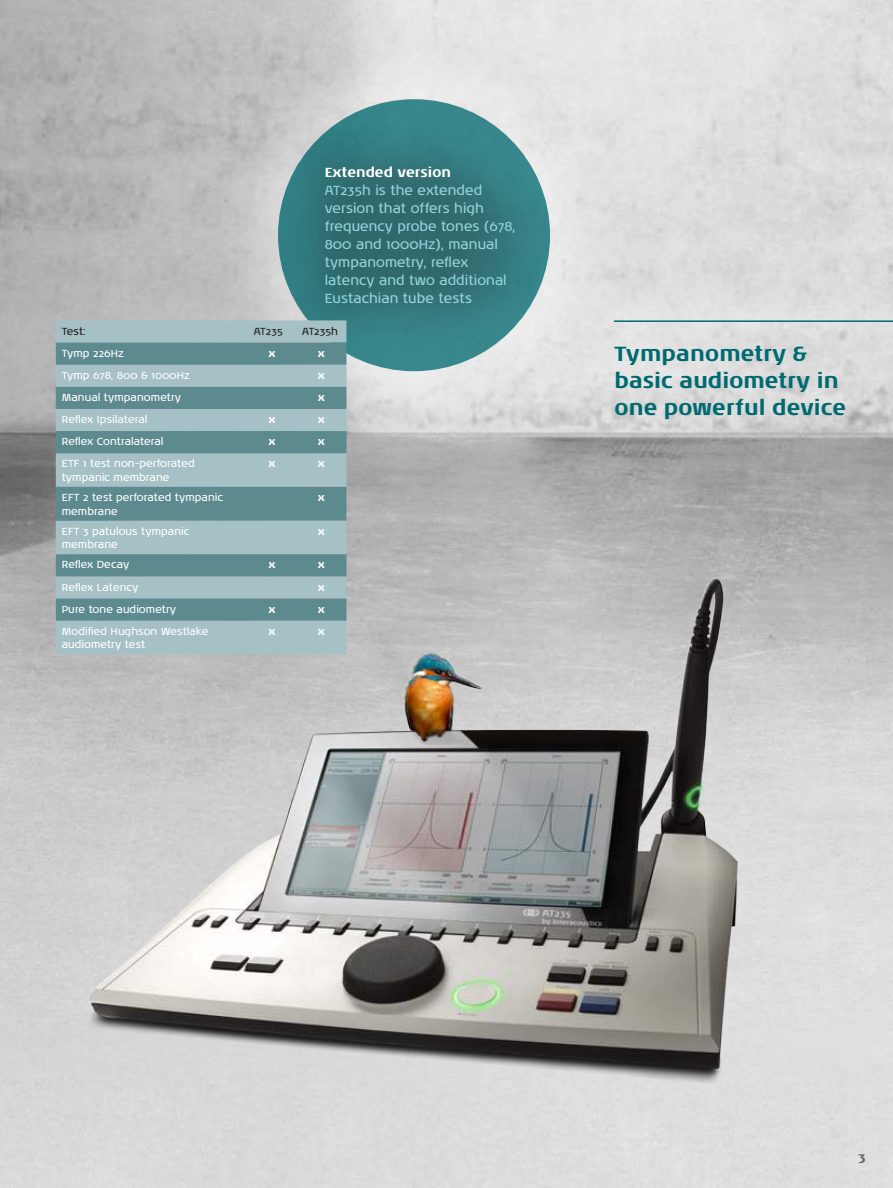
<style>
.page{position:relative;width:893px;height:1188px;background:#fff}
.page>*{position:absolute;margin:0;border:0;box-sizing:border-box;transform-origin:0 0}
.t1{font:700 21px/27px "Noa LT Std";color:#006a71}
.t2{font:13.5px/18px "Noa LT Std";color:#93d5da}
.t3{font:700 13.5px "Noa LT Std";color:#fff}
.t4{font:700 13.5px "Noa LT Std";color:#636366}
.t5{font:10.5px/13.5px "Noa LT Pro";color:#fff}
.t6{font:700 10.5px "Noa LT Pro";color:#fff}
.t7{font:10.5px "Noa LT Pro";color:#231f20}
</style>
<div class="page">
<img style="left:0;top:0;width:893px;height:1188px">
<div style="left:592px;top:296px;width:301px;height:50px;background:#e0e0e0"></div>
<hr style="left:614px;top:320px;width:279px;height:2px;background:#006a71">
<div style="left:212px;top:33px;width:405px;height:405px;background:#fff;opacity:.49"></div>
<div style="left:278px;top:99px;width:272px;height:272px;background:#37878c;border-radius:50%"></div>
<div style="left:278px;top:120px;width:282px;height:231px;background:#231f20;opacity:.28"></div>
<svg style="left:56px;top:320px;width:290px;height:334px;background:#a4bfc3"></svg>
<svg style="left:56px;top:343px;width:290px;height:278px;background:#82a6ab"></svg>
<img style="left:64px;top:554px;width:813px;height:541px">
<img style="left:387px;top:635px;width:107px;height:116px">
<p class="t3" style="left:325px;top:164px;width:128px">Extended version</p>
<p class="t2" style="left:325px;top:182px;width:192px">AT235h is the extended version that offers high frequency probe tones (678,<br>800 and 1000Hz), manual tympanometry, reflex latency and two additional<br>Eustachian tube tests</p>
<p class="t7" style="left:62px;top:324px;width:25px">Test:</p>
<p class="t7" style="left:254px;top:324px;width:31px">AT235</p>
<p class="t7" style="left:302px;top:324px;width:37px">AT235h</p>
<p class="t5" style="left:62px;top:346px;width:64px">Tymp 226Hz</p>
<p class="t6" style="left:268px;top:345px;width:9px">x</p>
<p class="t6" style="left:318px;top:345px;width:9px">x</p>
<p class="t5" style="left:62px;top:368px;width:130px">Tymp 678, 800 &amp; 1000Hz</p>
<p class="t6" style="left:318px;top:367px;width:9px">x</p>
<p class="t5" style="left:62px;top:390px;width:121px">Manual tympanometry</p>
<p class="t6" style="left:318px;top:389px;width:9px">x</p>
<p class="t5" style="left:62px;top:412px;width:87px">Reflex Ipsilateral</p>
<p class="t6" style="left:268px;top:411px;width:9px">x</p>
<p class="t6" style="left:318px;top:411px;width:9px">x</p>
<p class="t5" style="left:62px;top:435px;width:103px">Reflex Contralateral</p>
<p class="t6" style="left:268px;top:434px;width:9px">x</p>
<p class="t6" style="left:318px;top:434px;width:9px">x</p>
<p class="t5" style="left:62px;top:457px;width:134px">ETF 1 test non-perforated tympanic membrane</p>
<p class="t6" style="left:268px;top:456px;width:9px">x</p>
<p class="t6" style="left:318px;top:456px;width:9px">x</p>
<p class="t5" style="left:62px;top:490px;width:163px">EFT 2 test perforated tympanic membrane</p>
<p class="t6" style="left:318px;top:489px;width:9px">x</p>
<p class="t5" style="left:62px;top:524px;width:129px">EFT 3 patulous tympanic membrane</p>
<p class="t6" style="left:318px;top:523px;width:9px">x</p>
<p class="t5" style="left:62px;top:558px;width:69px">Reflex Decay</p>
<p class="t6" style="left:268px;top:557px;width:9px">x</p>
<p class="t6" style="left:318px;top:557px;width:9px">x</p>
<p class="t5" style="left:62px;top:580px;width:78px">Reflex Latency</p>
<p class="t6" style="left:318px;top:579px;width:9px">x</p>
<p class="t5" style="left:62px;top:602px;width:116px">Pure tone audiometry</p>
<p class="t6" style="left:268px;top:601px;width:9px">x</p>
<p class="t6" style="left:318px;top:601px;width:9px">x</p>
<p class="t5" style="left:62px;top:624px;width:148px">Modified Hughson Westlake audiometry test</p>
<p class="t6" style="left:268px;top:623px;width:9px">x</p>
<p class="t6" style="left:318px;top:623px;width:9px">x</p>
<h1 class="t1" style="left:615px;top:341px;width:233px">Tympanometry &amp; basic audiometry in one powerful device</h1>
<p class="t4" style="left:858px;top:1148px;width:9px">3</p>
</div>
